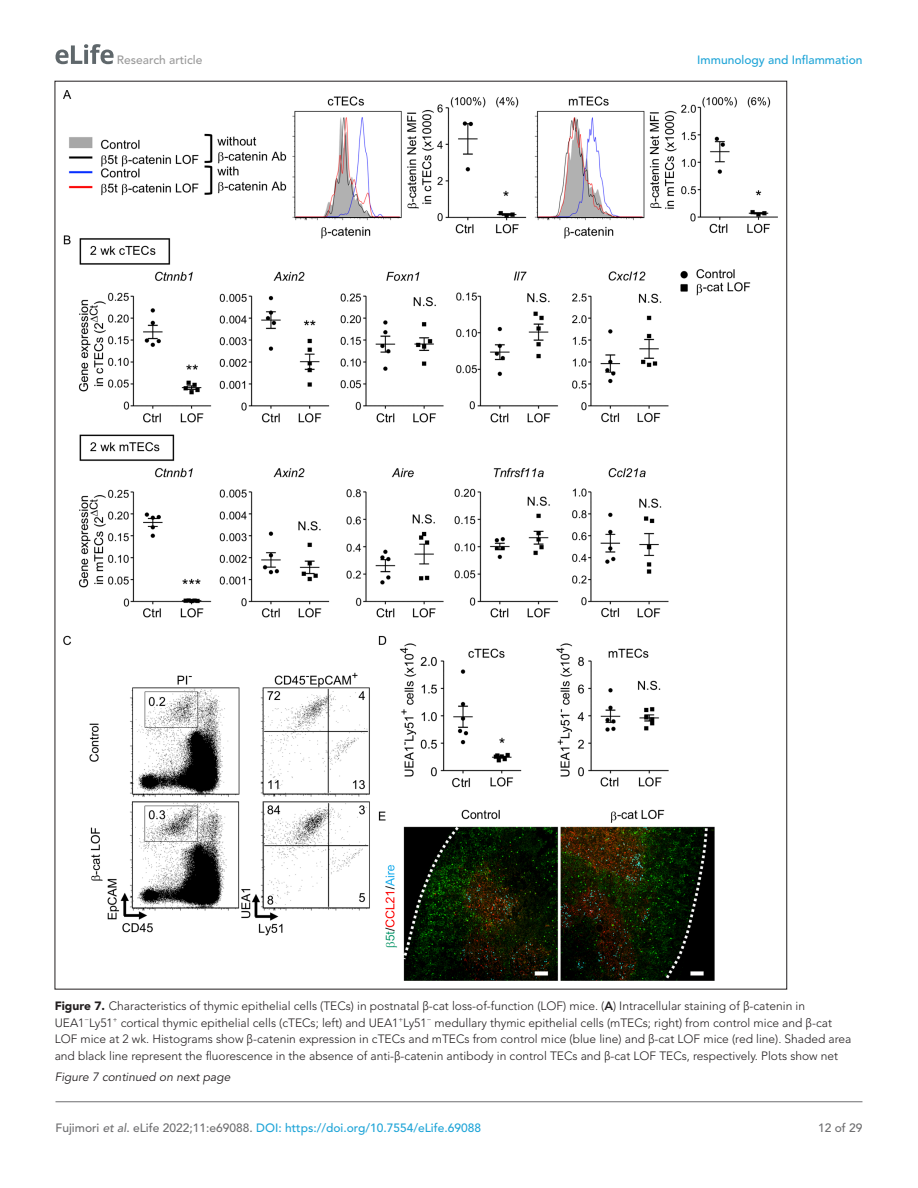
<style>
.page{position:relative;width:918px;height:1188px;background:#fff}
.page>*{position:absolute;margin:0;border:0;box-sizing:border-box;transform-origin:0 0}
.t1{font:300 12px/16.5px "Avenir LT Std";color:#231f20}
.t2{font:500 12px "Avenir LT Std";color:#1ea4d7}
.t3{font:italic 12px "Avenir LT Std";color:#231f20}
.t4{font:500 12px "Avenir LT Std";color:#9a9a9a}
.t5{font:500 12px "Avenir LT Std";color:#6e6e70}
.s1{font-weight:900}
.s2{font-family:"Segoe UI"}
.s3{font-weight:800}
.s4{color:#6e6e70}
.s5{font-style:italic;color:#6e6e70}
</style>
<div class="page">
<svg style="left:56px;top:44px;width:58px;height:20px"></svg>
<hr style="left:56px;top:1101px;width:806px;height:1px;background:#6e6e70">
<img style="left:64px;top:90px;width:714px;height:890px">
<p class="t4" style="left:117px;top:53px;width:87px">Research article</p>
<p class="t2" style="left:697px;top:53px;width:167px">Immunology and Inflammation</p>
<p class="t1" style="left:55px;top:998px;width:798px"><span class="s1">Figure 7.</span> Characteristics of thymic epithelial cells (TECs) in postnatal <span class="s2">β</span>-cat loss-of-function (LOF) mice. (<span class="s3">A</span>) Intracellular staining of <span class="s2">β</span>-catenin in UEA1<sup>−</sup>Ly51<sup>+</sup> cortical thymic epithelial cells (cTECs; left) and UEA1<sup>+</sup>Ly51<sup>−</sup> medullary thymic epithelial cells (mTECs; right) from control mice and <span class="s2">β</span>-cat LOF mice at 2 wk. Histograms show <span class="s2">β</span>-catenin expression in cTECs and mTECs from control mice (blue line) and <span class="s2">β</span>-cat LOF mice (red line). Shaded area and black line represent the fluorescence in the absence of anti-<span class="s2">β</span>-catenin antibody in control TECs and <span class="s2">β</span>-cat LOF TECs, respectively. Plots show net</p>
<p class="t3" style="left:55px;top:1070px;width:177px">Figure 7 continued on next page</p>
<p class="t2" style="left:56px;top:1121px;width:427px"><span class="s4">Fujimori</span> <span class="s5">et al</span><span class="s4">. eLife 2022;11:e69088.</span> DOI: https://doi.org/10.7554/eLife.69088</p>
<p class="t5" style="left:818px;top:1121px;width:46px">12 of 29</p>
</div>
